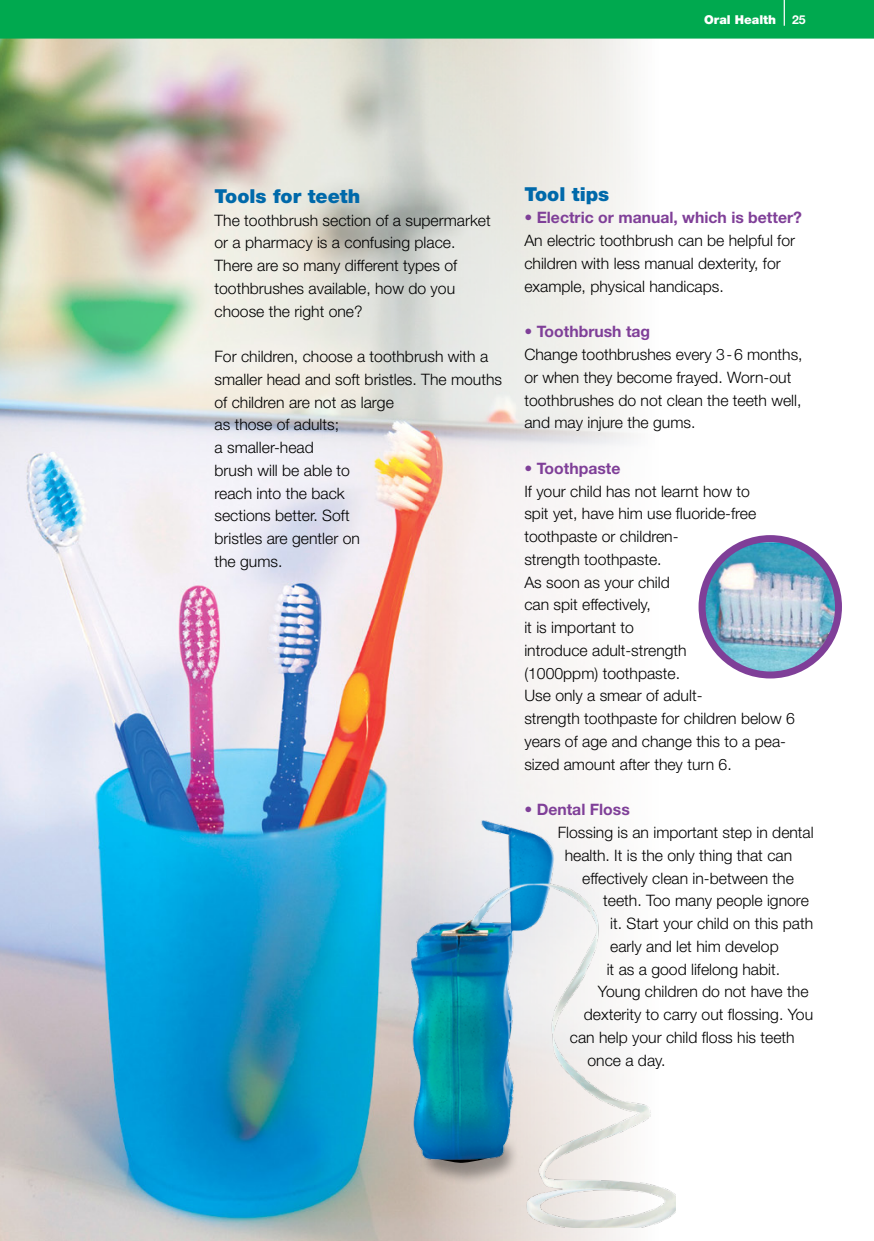
<style>
.page{position:relative;width:874px;height:1241px;background:#fff}
.page>*{position:absolute;margin:0;border:0;box-sizing:border-box;transform-origin:0 0}
.t1{font:900 19.25px "Helvetica Neue LT Std";color:#0069aa}
.t2{font:300 15.75px/22.8px "Helvetica Neue LT Std";color:#000}
.t3{font:700 15.75px "Helvetica Neue LT Std";color:#7f3f98}
.t4{font:900 12.25px "Helvetica Neue LT Std";color:#fff}
.t5{font:700 12.25px "Helvetica Neue LT Std";color:#fff}
</style>
<div class="page">
<img style="left:0;top:41px;width:842px;height:1199px">
<svg style="left:0;top:0;width:873px;height:41px;background:#0dac57"></svg>
<img style="left:411px;top:820px;width:263px;height:407px">
<img style="left:701px;top:538px;width:137px;height:137px;border-radius:68px">
<div style="left:698px;top:535px;width:143px;height:143px;border:7px solid #7f3f98;border-radius:50%"></div>
<p class="t4" style="left:703px;top:12px;width:73px">Oral Health</p>
<p class="t5" style="left:791px;top:12px;width:15px">25</p>
<p class="t1" style="left:214px;top:184px;width:147px">Tools for teeth</p>
<p class="t2" style="left:214px;top:208px;width:277px">The toothbrush section of a supermarket or a pharmacy is a confusing place.<br>There are so many different types of toothbrushes available, how do you choose the right one?</p>
<p class="t2" style="left:214px;top:345px;width:289px">For children, choose a toothbrush with a smaller head and soft bristles. The mouths of children are not as large<br>as those of adults;<br>a smaller-head<br>brush will be able to<br>reach into the back<br>sections better. Soft<br>bristles are gentler on<br>the gums.</p>
<p class="t1" style="left:524px;top:182px;width:86px">Tool tips</p>
<p class="t3" style="left:524px;top:208px;width:279px">• Electric or manual, which is better?</p>
<p class="t2" style="left:524px;top:229px;width:272px">An electric toothbrush can be helpful for children with less manual dexterity, for example, physical handicaps.</p>
<p class="t3" style="left:524px;top:322px;width:127px">• Toothbrush tag</p>
<p class="t2" style="left:524px;top:343px;width:279px">Change toothbrushes every 3-6 months, or when they become frayed. Worn-out toothbrushes do not clean the teeth well, and may injure the gums.</p>
<p class="t3" style="left:524px;top:458px;width:97px">• Toothpaste</p>
<p class="t2" style="left:524px;top:479px;width:272px">If your child has not learnt how to<br>spit yet, have him use fluoride-free toothpaste or children-<br>strength toothpaste.<br>As soon as your child<br>can spit effectively,<br>it is important to<br>introduce adult-strength<br>(1000ppm) toothpaste.<br>Use only a smear of adult-<br>strength toothpaste for children below 6 years of age and change this to a pea&shy;sized amount after they turn 6.</p>
<p class="t3" style="left:524px;top:799px;width:107px">• Dental Floss</p>
<p class="t2" style="left:564px;top:820px;width:250px;text-indent:-7px">Flossing is an important step in dental health. It is the only thing that can</p>
<p class="t2" style="left:582px;top:866px;width:213px">effectively clean in-between the</p>
<p class="t2" style="left:603px;top:888px;width:207px">teeth. Too many people ignore</p>
<p class="t2" style="left:610px;top:911px;width:204px">it. Start your child on this path</p>
<p class="t2" style="left:610px;top:934px;width:170px">early and let him develop</p>
<p class="t2" style="left:606px;top:957px;width:175px">it as a good lifelong habit.</p>
<p class="t2" style="left:597px;top:979px;width:212px">Young children do not have the</p>
<p class="t2" style="left:583px;top:1002px;width:231px">dexterity to carry out flossing. You</p>
<p class="t2" style="left:569px;top:1025px;width:226px">can help your child floss his teeth</p>
<p class="t2" style="left:587px;top:1048px;width:79px">once a day.</p>
</div>
